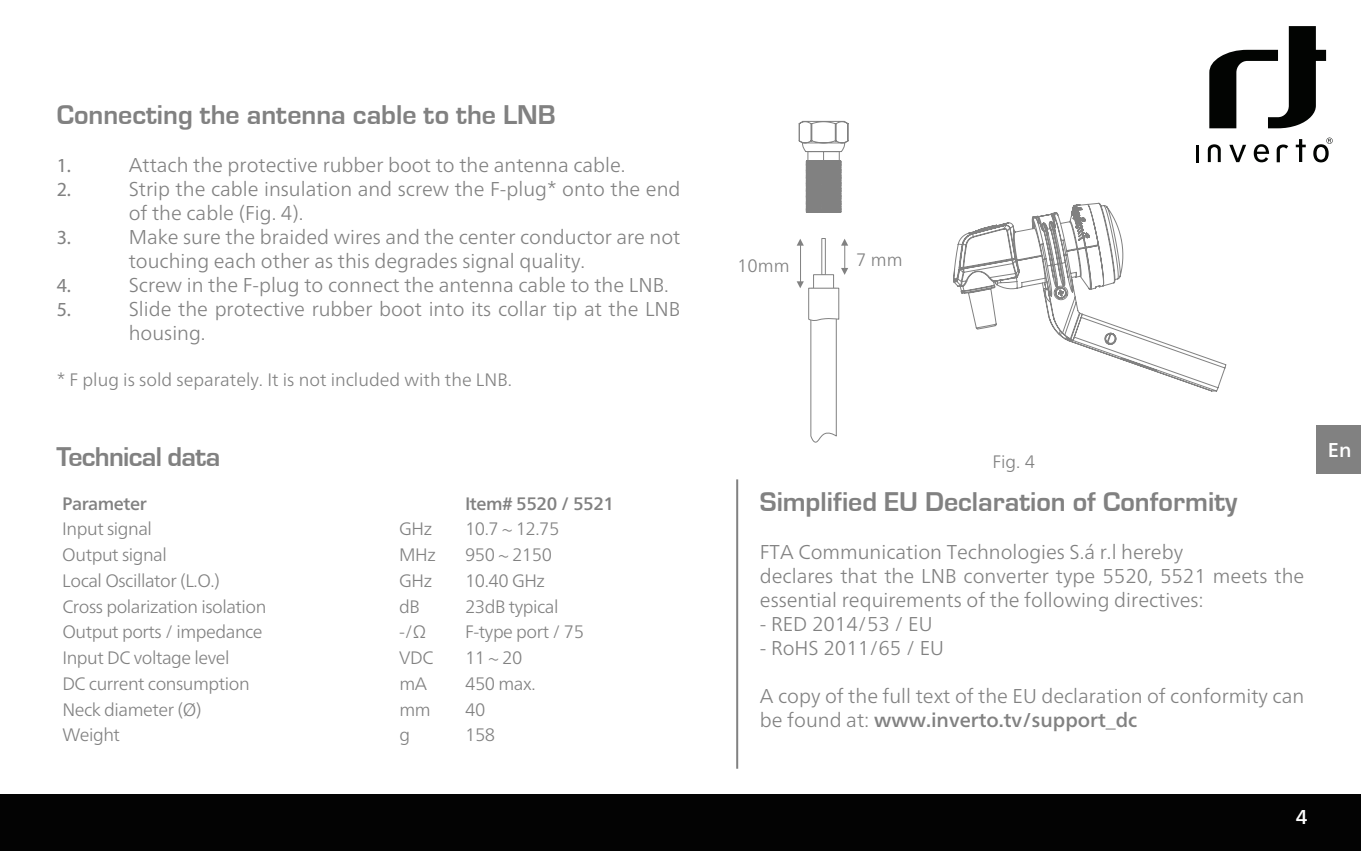
<style>
.page{position:relative;width:1361px;height:851px;background:#fff}
.page>*{position:absolute;margin:0;border:0;box-sizing:border-box;transform-origin:0 0}
.t1{font:700 28px "Eurostile T";color:#818181}
.t2{font:700 28px "Eurostile T";letter-spacing:-.025em;color:#818181}
.t3{font:300 20px/24px "Frutiger Neue LT";color:#818181}
.t4{font:20px "Myriad Pro";color:#818181}
.t5{font:500 20px "Frutiger Neue LT";color:#fff}
.t6{font:300 18px "Frutiger Neue LT";letter-spacing:-.025em;color:#818181}
.t7{font:300 18px "Frutiger Neue LT";color:#818181}
.t8{font:500 18px "Frutiger Neue LT";letter-spacing:-.025em;color:#818181}
.s1{font-weight:500}
</style>
<div class="page">
<div style="left:0;top:794px;width:1361px;height:56px;background:#030303"></div>
<svg style="left:1209px;top:26px;width:117px;height:102px"></svg>
<svg style="left:1295px;top:139px;width:10px;height:23px"></svg>
<hr style="left:1196px;top:145px;width:3px;height:17px;background:#020402">
<svg style="left:1229px;top:145px;width:17px;height:17px"></svg>
<svg style="left:1253px;top:144px;width:16px;height:18px"></svg>
<svg style="left:1276px;top:144px;width:12px;height:18px"></svg>
<svg style="left:1207px;top:144px;width:13px;height:18px"></svg>
<svg style="left:1313px;top:138px;width:19px;height:24px"></svg>
<hr style="left:736px;top:479px;width:2px;height:289px;background:#818181">
<svg style="left:799px;top:121px;width:49px;height:92px"></svg>
<div style="left:821px;top:238px;width:4px;height:37px;border:1px solid #818181"></div>
<div style="left:813px;top:274px;width:21px;height:15px;background:#fff;border:1px solid #818181"></div>
<hr style="left:800px;top:244px;width:1px;height:39px;background:#818181">
<svg style="left:797px;top:239px;width:7px;height:6px"></svg>
<svg style="left:841px;top:239px;width:7px;height:36px"></svg>
<svg style="left:796px;top:281px;width:43px;height:161px"></svg>
<div style="left:1316px;top:425px;width:45px;height:48px;background:#818181"></div>
<svg style="left:953px;top:203px;width:273px;height:188px"></svg>
<h1 class="t1" style="left:57px;top:99px;width:500px">Connecting the antenna cable to the LNB</h1>
<p class="t4" style="left:57px;top:153px;width:16px">1.</p>
<p class="t3" style="left:129px;top:153px;width:498px">Attach the protective rubber boot to the antenna cable.</p>
<p class="t4" style="left:57px;top:177px;width:16px">2.</p>
<p class="t3" style="left:129px;top:177px;width:553px">Strip the cable insulation and screw the F-plug* onto the end of the cable (Fig. 4).</p>
<p class="t4" style="left:57px;top:225px;width:16px">3.</p>
<p class="t3" style="left:129px;top:225px;width:553px">Make sure the braided wires and the center conductor are not touching each other as this degrades signal quality.</p>
<p class="t4" style="left:57px;top:273px;width:16px">4.</p>
<p class="t3" style="left:129px;top:273px;width:542px">Screw in the F-plug to connect the antenna cable to the LNB.</p>
<p class="t4" style="left:57px;top:297px;width:16px">5.</p>
<p class="t3" style="left:129px;top:297px;width:553px">Slide the protective rubber boot into its collar tip at the LNB housing.</p>
<p class="t7" style="left:57px;top:368px;width:457px">* F plug is sold separately. It is not included with the LNB.</p>
<h1 class="t2" style="left:57px;top:440px;width:165px">Technical data</h1>
<p class="t8" style="left:62px;top:492px;width:86px">Parameter</p>
<p class="t8" style="left:465px;top:492px;width:151px">Item# 5520 / 5521</p>
<p class="t6" style="left:62px;top:518px;width:91px">Input signal</p>
<p class="t6" style="left:399px;top:518px;width:34px">GHz</p>
<p class="t6" style="left:465px;top:518px;width:96px">10.7 ~ 12.75</p>
<p class="t6" style="left:62px;top:543px;width:106px">Output signal</p>
<p class="t6" style="left:399px;top:543px;width:38px">MHz</p>
<p class="t6" style="left:465px;top:543px;width:88px">950 ~ 2150</p>
<p class="t6" style="left:62px;top:569px;width:159px">Local Oscillator (L.O.)</p>
<p class="t6" style="left:399px;top:569px;width:34px">GHz</p>
<p class="t6" style="left:465px;top:569px;width:81px">10.40 GHz</p>
<p class="t6" style="left:62px;top:595px;width:206px">Cross polarization isolation</p>
<p class="t6" style="left:399px;top:595px;width:22px">dB</p>
<p class="t6" style="left:465px;top:595px;width:95px">23dB typical</p>
<p class="t6" style="left:62px;top:621px;width:202px">Output ports / impedance</p>
<p class="t6" style="left:399px;top:621px;width:29px">-/Ω</p>
<p class="t6" style="left:465px;top:621px;width:121px">F-type port / 75</p>
<p class="t6" style="left:62px;top:646px;width:169px">Input DC voltage level</p>
<p class="t6" style="left:399px;top:646px;width:36px">VDC</p>
<p class="t6" style="left:465px;top:646px;width:59px">11 ~ 20</p>
<p class="t6" style="left:62px;top:672px;width:189px">DC current consumption</p>
<p class="t6" style="left:399px;top:672px;width:29px">mA</p>
<p class="t6" style="left:465px;top:672px;width:72px">450 max.</p>
<p class="t6" style="left:62px;top:698px;width:141px">Neck diameter (Ø)</p>
<p class="t6" style="left:399px;top:698px;width:33px">mm</p>
<p class="t6" style="left:465px;top:698px;width:22px">40</p>
<p class="t6" style="left:62px;top:724px;width:59px">Weight</p>
<p class="t6" style="left:399px;top:724px;width:12px">g</p>
<p class="t6" style="left:465px;top:724px;width:32px">158</p>
<p class="t6" style="left:737px;top:255px;width:54px">10mm</p>
<p class="t6" style="left:856px;top:249px;width:48px">7 mm</p>
<p class="t6" style="left:992px;top:451px;width:44px">Fig. 4</p>
<h1 class="t1" style="left:760px;top:486px;width:479px">Simplified EU Declaration of Conformity</h1>
<p class="t3" style="left:760px;top:540px;width:546px">FTA Communication Technologies S.á r.l hereby<br>declares that the LNB converter type 5520, 5521 meets the essential requirements of the following directives:</p>
<p class="t3" style="left:760px;top:612px;width:174px">- RED 2014/53 / EU</p>
<p class="t3" style="left:760px;top:636px;width:186px">- RoHS 2011/65 / EU</p>
<p class="t3" style="left:760px;top:684px;width:546px">A copy of the full text of the EU declaration of conformity can be found at: <span class="s1">www.inverto.tv/support_dc</span></p>
<p class="t5" style="left:1328px;top:438px;width:25px">En</p>
<p class="t5" style="left:1296px;top:805px;width:13px">4</p>
</div>
